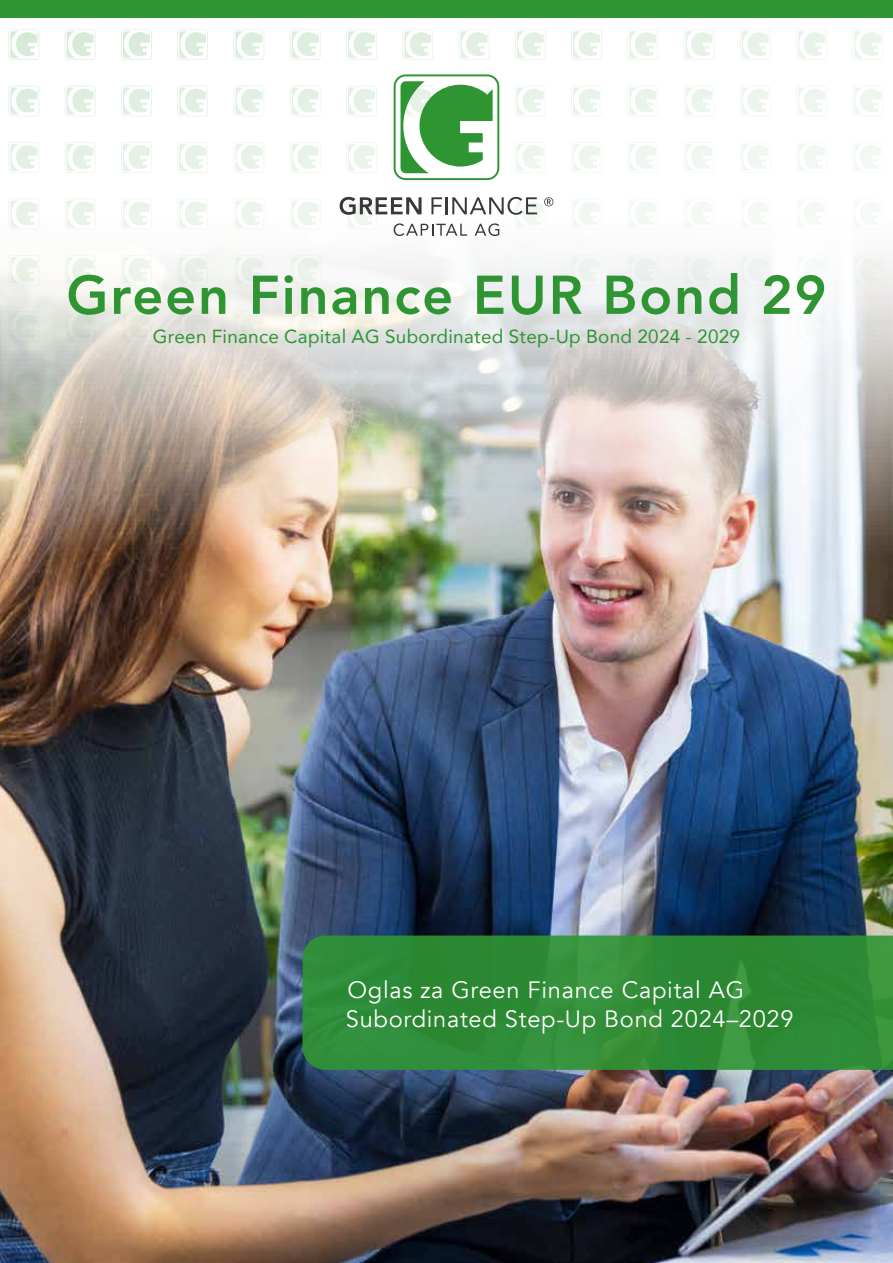
<style>
.page{position:relative;width:893px;height:1263px;background:#fff}
.page>*{position:absolute;margin:0;border:0;box-sizing:border-box;transform-origin:0 0}
.t1{font:800 54px "Avenir";letter-spacing:.035em;color:#2f9533}
.t2{font:23.7px/28.3px "Avenir";letter-spacing:.03em;color:#fff}
.t3{font:18.9px "Avenir";letter-spacing:.015em;color:#2f9533}
</style>
<div class="page">
<img style="left:1px;top:450px;width:892px;height:812px">
<svg style="left:1px;top:17px;width:892px;height:433px"></svg>
<svg style="left:9px;top:29px;width:30px;height:31px"></svg>
<svg style="left:65px;top:29px;width:30px;height:31px"></svg>
<svg style="left:121px;top:29px;width:31px;height:31px"></svg>
<svg style="left:177px;top:29px;width:31px;height:31px"></svg>
<svg style="left:234px;top:29px;width:30px;height:31px"></svg>
<svg style="left:290px;top:29px;width:30px;height:31px"></svg>
<svg style="left:346px;top:29px;width:31px;height:31px"></svg>
<svg style="left:402px;top:29px;width:31px;height:31px"></svg>
<svg style="left:459px;top:29px;width:30px;height:31px"></svg>
<svg style="left:515px;top:29px;width:31px;height:31px"></svg>
<svg style="left:571px;top:29px;width:31px;height:31px"></svg>
<svg style="left:627px;top:29px;width:31px;height:31px"></svg>
<svg style="left:684px;top:29px;width:30px;height:31px"></svg>
<svg style="left:740px;top:29px;width:31px;height:31px"></svg>
<svg style="left:796px;top:29px;width:31px;height:31px"></svg>
<svg style="left:852px;top:29px;width:31px;height:31px"></svg>
<svg style="left:9px;top:86px;width:30px;height:30px"></svg>
<svg style="left:65px;top:86px;width:30px;height:30px"></svg>
<svg style="left:121px;top:86px;width:31px;height:30px"></svg>
<svg style="left:177px;top:86px;width:31px;height:30px"></svg>
<svg style="left:234px;top:86px;width:30px;height:30px"></svg>
<svg style="left:290px;top:86px;width:30px;height:30px"></svg>
<svg style="left:346px;top:86px;width:31px;height:30px"></svg>
<svg style="left:515px;top:86px;width:31px;height:30px"></svg>
<svg style="left:571px;top:86px;width:31px;height:30px"></svg>
<svg style="left:627px;top:86px;width:31px;height:30px"></svg>
<svg style="left:684px;top:86px;width:30px;height:30px"></svg>
<svg style="left:740px;top:86px;width:31px;height:30px"></svg>
<svg style="left:796px;top:86px;width:31px;height:30px"></svg>
<svg style="left:852px;top:86px;width:31px;height:30px"></svg>
<svg style="left:9px;top:142px;width:30px;height:31px"></svg>
<svg style="left:65px;top:142px;width:30px;height:31px"></svg>
<svg style="left:121px;top:142px;width:31px;height:31px"></svg>
<svg style="left:177px;top:142px;width:31px;height:31px"></svg>
<svg style="left:234px;top:142px;width:30px;height:31px"></svg>
<svg style="left:290px;top:142px;width:30px;height:31px"></svg>
<svg style="left:346px;top:142px;width:31px;height:31px"></svg>
<svg style="left:515px;top:142px;width:31px;height:31px"></svg>
<svg style="left:571px;top:142px;width:31px;height:31px"></svg>
<svg style="left:627px;top:142px;width:31px;height:31px"></svg>
<svg style="left:684px;top:142px;width:30px;height:31px"></svg>
<svg style="left:740px;top:142px;width:31px;height:31px"></svg>
<svg style="left:796px;top:142px;width:31px;height:31px"></svg>
<svg style="left:852px;top:142px;width:31px;height:31px"></svg>
<svg style="left:9px;top:199px;width:30px;height:30px"></svg>
<svg style="left:65px;top:199px;width:30px;height:30px"></svg>
<svg style="left:121px;top:199px;width:31px;height:30px"></svg>
<svg style="left:177px;top:199px;width:31px;height:30px"></svg>
<svg style="left:234px;top:199px;width:30px;height:30px"></svg>
<svg style="left:290px;top:199px;width:30px;height:30px"></svg>
<svg style="left:571px;top:199px;width:31px;height:30px"></svg>
<svg style="left:627px;top:199px;width:31px;height:30px"></svg>
<svg style="left:684px;top:199px;width:30px;height:30px"></svg>
<svg style="left:740px;top:199px;width:31px;height:30px"></svg>
<svg style="left:796px;top:199px;width:31px;height:30px"></svg>
<svg style="left:852px;top:199px;width:31px;height:30px"></svg>
<svg style="left:9px;top:255px;width:30px;height:31px"></svg>
<svg style="left:65px;top:255px;width:30px;height:31px"></svg>
<svg style="left:121px;top:255px;width:31px;height:31px"></svg>
<svg style="left:177px;top:255px;width:31px;height:31px"></svg>
<svg style="left:234px;top:255px;width:30px;height:31px"></svg>
<svg style="left:290px;top:255px;width:30px;height:31px"></svg>
<svg style="left:346px;top:255px;width:31px;height:31px"></svg>
<svg style="left:402px;top:255px;width:31px;height:31px"></svg>
<svg style="left:459px;top:255px;width:30px;height:31px"></svg>
<svg style="left:515px;top:255px;width:31px;height:31px"></svg>
<svg style="left:571px;top:255px;width:31px;height:31px"></svg>
<svg style="left:627px;top:255px;width:31px;height:31px"></svg>
<svg style="left:684px;top:255px;width:30px;height:31px"></svg>
<svg style="left:740px;top:255px;width:31px;height:31px"></svg>
<svg style="left:796px;top:255px;width:31px;height:31px"></svg>
<svg style="left:852px;top:255px;width:31px;height:31px"></svg>
<svg style="left:9px;top:311px;width:30px;height:31px"></svg>
<svg style="left:65px;top:311px;width:30px;height:31px"></svg>
<svg style="left:121px;top:311px;width:31px;height:31px"></svg>
<svg style="left:177px;top:311px;width:31px;height:31px"></svg>
<svg style="left:234px;top:311px;width:30px;height:31px"></svg>
<svg style="left:290px;top:311px;width:30px;height:31px"></svg>
<svg style="left:346px;top:311px;width:31px;height:31px"></svg>
<svg style="left:402px;top:311px;width:31px;height:31px"></svg>
<svg style="left:459px;top:311px;width:30px;height:31px"></svg>
<svg style="left:515px;top:311px;width:31px;height:31px"></svg>
<svg style="left:571px;top:311px;width:31px;height:31px"></svg>
<svg style="left:627px;top:311px;width:31px;height:31px"></svg>
<svg style="left:684px;top:311px;width:30px;height:31px"></svg>
<svg style="left:740px;top:311px;width:31px;height:31px"></svg>
<svg style="left:796px;top:311px;width:31px;height:31px"></svg>
<svg style="left:852px;top:311px;width:31px;height:31px"></svg>
<svg style="left:9px;top:368px;width:30px;height:31px"></svg>
<svg style="left:65px;top:368px;width:30px;height:31px"></svg>
<svg style="left:121px;top:368px;width:31px;height:31px"></svg>
<svg style="left:177px;top:368px;width:31px;height:31px"></svg>
<svg style="left:234px;top:368px;width:30px;height:31px"></svg>
<svg style="left:290px;top:368px;width:30px;height:31px"></svg>
<svg style="left:346px;top:368px;width:31px;height:31px"></svg>
<svg style="left:402px;top:368px;width:31px;height:31px"></svg>
<svg style="left:459px;top:368px;width:30px;height:31px"></svg>
<svg style="left:515px;top:368px;width:31px;height:31px"></svg>
<svg style="left:571px;top:368px;width:31px;height:31px"></svg>
<svg style="left:627px;top:368px;width:31px;height:31px"></svg>
<svg style="left:684px;top:368px;width:30px;height:31px"></svg>
<svg style="left:740px;top:368px;width:31px;height:31px"></svg>
<svg style="left:796px;top:368px;width:31px;height:31px"></svg>
<svg style="left:852px;top:368px;width:31px;height:31px"></svg>
<svg style="left:9px;top:424px;width:30px;height:31px"></svg>
<svg style="left:65px;top:424px;width:30px;height:31px"></svg>
<svg style="left:121px;top:424px;width:31px;height:31px"></svg>
<svg style="left:177px;top:424px;width:31px;height:31px"></svg>
<svg style="left:234px;top:424px;width:30px;height:31px"></svg>
<svg style="left:290px;top:424px;width:30px;height:31px"></svg>
<svg style="left:346px;top:424px;width:31px;height:31px"></svg>
<svg style="left:402px;top:424px;width:31px;height:31px"></svg>
<svg style="left:459px;top:424px;width:30px;height:31px"></svg>
<svg style="left:515px;top:424px;width:31px;height:31px"></svg>
<svg style="left:571px;top:424px;width:31px;height:31px"></svg>
<svg style="left:627px;top:424px;width:31px;height:31px"></svg>
<svg style="left:684px;top:424px;width:30px;height:31px"></svg>
<svg style="left:740px;top:424px;width:31px;height:31px"></svg>
<svg style="left:796px;top:424px;width:31px;height:31px"></svg>
<svg style="left:852px;top:424px;width:31px;height:31px"></svg>
<svg style="left:9px;top:481px;width:30px;height:30px"></svg>
<svg style="left:65px;top:481px;width:30px;height:30px"></svg>
<svg style="left:121px;top:481px;width:31px;height:30px"></svg>
<svg style="left:177px;top:481px;width:31px;height:30px"></svg>
<svg style="left:234px;top:481px;width:30px;height:30px"></svg>
<svg style="left:290px;top:481px;width:30px;height:30px"></svg>
<svg style="left:346px;top:481px;width:31px;height:30px"></svg>
<svg style="left:402px;top:481px;width:31px;height:30px"></svg>
<svg style="left:459px;top:481px;width:30px;height:30px"></svg>
<svg style="left:515px;top:481px;width:31px;height:30px"></svg>
<svg style="left:571px;top:481px;width:31px;height:30px"></svg>
<svg style="left:627px;top:481px;width:31px;height:30px"></svg>
<svg style="left:684px;top:481px;width:30px;height:30px"></svg>
<svg style="left:740px;top:481px;width:31px;height:30px"></svg>
<svg style="left:796px;top:481px;width:31px;height:30px"></svg>
<svg style="left:852px;top:481px;width:31px;height:30px"></svg>
<svg style="left:5px;top:537px;width:31px;height:31px"></svg>
<svg style="left:62px;top:537px;width:30px;height:31px"></svg>
<svg style="left:118px;top:537px;width:30px;height:31px"></svg>
<svg style="left:174px;top:537px;width:31px;height:31px"></svg>
<svg style="left:230px;top:537px;width:31px;height:31px"></svg>
<svg style="left:287px;top:537px;width:30px;height:31px"></svg>
<svg style="left:343px;top:537px;width:31px;height:31px"></svg>
<svg style="left:399px;top:537px;width:31px;height:31px"></svg>
<svg style="left:455px;top:537px;width:31px;height:31px"></svg>
<svg style="left:512px;top:537px;width:30px;height:31px"></svg>
<svg style="left:568px;top:537px;width:31px;height:31px"></svg>
<svg style="left:624px;top:537px;width:31px;height:31px"></svg>
<svg style="left:680px;top:537px;width:31px;height:31px"></svg>
<svg style="left:737px;top:537px;width:30px;height:31px"></svg>
<svg style="left:793px;top:537px;width:31px;height:31px"></svg>
<svg style="left:849px;top:537px;width:31px;height:31px"></svg>
<svg style="left:394px;top:74px;width:105px;height:106px"></svg>
<svg style="left:340px;top:197px;width:213px;height:39px"></svg>
<div style="left:0;top:0;width:893px;height:17px;background:#2f9533"></div>
<svg style="left:301px;top:934px;width:592px;height:137px;background:#2f8a38"></svg>
<h1 class="t1" style="left:66px;top:260px;width:762px">Green Finance EUR Bond 29</h1>
<p class="t3" style="left:153px;top:324px;width:589px">Green Finance Capital AG Subordinated Step-Up Bond 2024 - 2029</p>
<p class="t2" style="left:346px;top:976px;width:449px">Oglas za Green Finance Capital AG<br>Subordinated Step-Up Bond 2024–2029</p>
</div>
